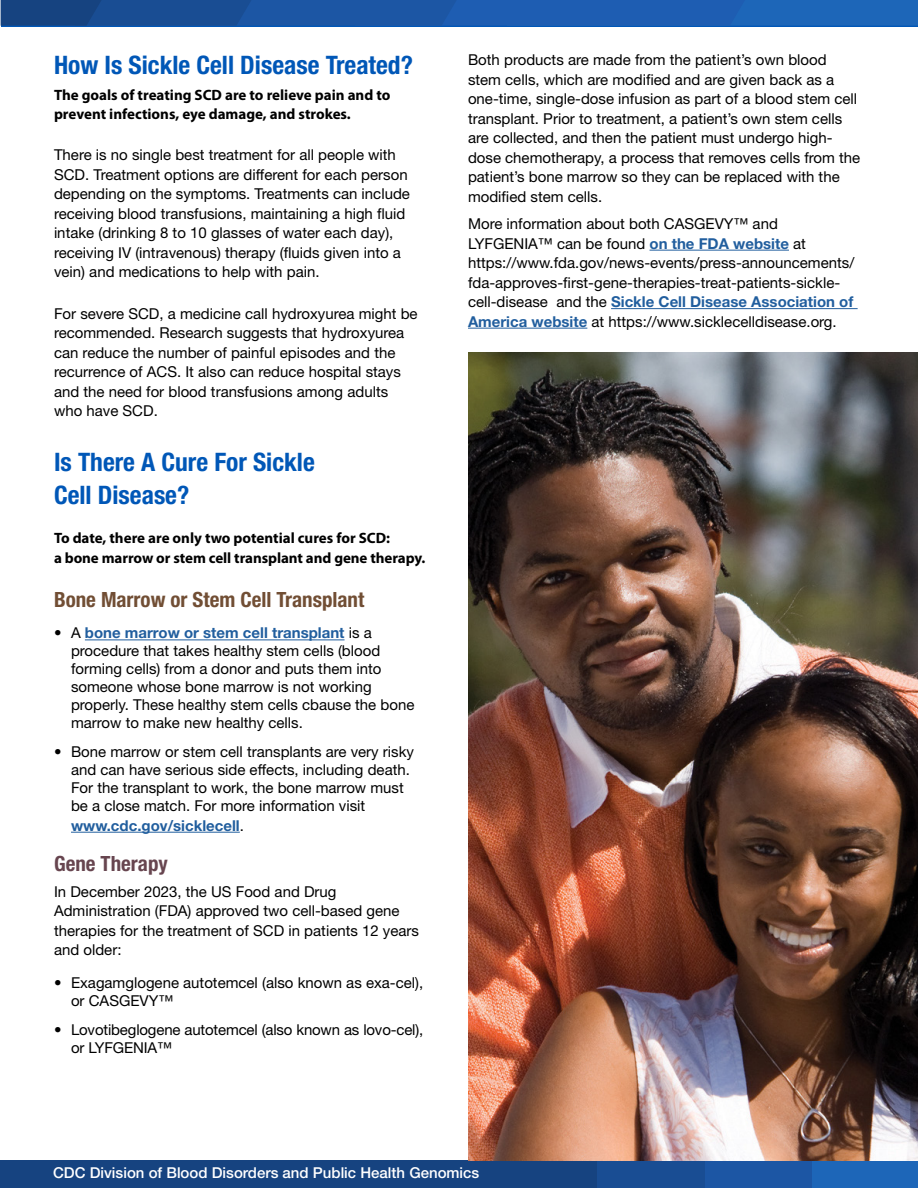
<style>
.page{position:relative;width:918px;height:1188px;background:#fff}
.page>*{position:absolute;margin:0;border:0;box-sizing:border-box;transform-origin:0 0}
.H2_Subhead{font:700 condensed 25.5px/33px "Helvetica Neue LT Std";color:#0057b7}
.t1{font:700 condensed 21px "Helvetica Neue LT Std";color:#714e34}
.t2{font:700 condensed 21px "Helvetica Neue LT Std";color:#67454f}
.t3{font:15px/19.5px "Helvetica Neue LT Std";color:#000}
.t4{font:700 15px/19.5px "Myriad Pro";color:#000}
.t5{font:500 15px "Helvetica Neue LT Std";color:#fff}
.t6{font:700 15px "Helvetica Neue LT Std";color:#215e9e}
.s1{font-weight:700;color:#215e9e}
.s2{font-weight:400;color:#000}
</style>
<div class="page">
<div style="left:1px;top:1161px;width:597px;height:27px;background:#164380"></div>
<div style="left:812px;top:1161px;width:106px;height:27px;background:#1d66b8"></div>
<div style="left:705px;top:1161px;width:107px;height:27px;background:#1c56a4"></div>
<div style="left:598px;top:1161px;width:107px;height:27px;background:#194d93"></div>
<hr style="left:1px;top:25px;width:917px;height:2px;background:#0057b7">
<svg style="left:1px;top:0;width:917px;height:26px;background:#1b57a6"></svg>
<hr style="left:85px;top:640px;width:260px;height:1px;background:#215e9e">
<hr style="left:71px;top:832px;width:169px;height:1px;background:#215e9e">
<hr style="left:650px;top:250px;width:139px;height:1px;background:#215e9e">
<hr style="left:611px;top:308px;width:247px;height:1px;background:#215e9e">
<hr style="left:468px;top:328px;width:119px;height:1px;background:#215e9e">
<img style="left:468px;top:352px;width:450px;height:809px">
<h2 class="H2_Subhead" style="left:54px;top:48px;width:361px">How Is Sickle Cell Disease Treated?</h2>
<p class="t4" style="left:54px;top:85px;width:338px">The goals of treating SCD are to relieve pain and to prevent infections, eye damage, and strokes.</p>
<p class="t3" style="left:54px;top:145px;width:357px">There is no single best treatment for all people with SCD. Treatment options are different for each person depending on the symptoms. Treatments can include receiving blood transfusions, maintaining a high fluid intake (drinking 8 to 10 glasses of water each day), receiving IV (intravenous) therapy (fluids given into a vein) and medications to help with pain.</p>
<p class="t3" style="left:54px;top:303px;width:365px">For severe SCD, a medicine call hydroxyurea might be recommended. Research suggests that hydroxyurea can reduce the number of painful episodes and the recurrence of ACS. It also can reduce hospital stays and the need for blood transfusions among adults who have SCD.</p>
<h2 class="H2_Subhead" style="left:54px;top:445px;width:262px">Is There A Cure For Sickle<br>Cell Disease?</h2>
<p class="t4" style="left:54px;top:529px;width:373px">To date, there are only two potential cures for SCD:<br>a bone marrow or stem cell transplant and gene therapy.</p>
<h3 class="t1" style="left:54px;top:587px;width:312px">Bone Marrow or Stem Cell Transplant</h3>
<p class="t3" style="left:71px;top:624px;width:345px;line-height:18px;text-indent:-17px">• A <span class="s1">bone marrow or stem cell transplant</span> is a procedure that takes healthy stem cells (blood forming cells) from a donor and puts them into someone whose bone marrow is not working properly. These healthy stem cells cbause the bone marrow to make new healthy cells.</p>
<p class="t3" style="left:71px;top:743px;width:345px;line-height:18px;text-indent:-17px">• Bone marrow or stem cell transplants are very risky and can have serious side effects, including death.<br>For the transplant to work, the bone marrow must be a close match. For more information visit</p>
<p class="t6" style="left:71px;top:816px;width:174px">www.cdc.gov/sicklecell<span class="s2">.</span></p>
<h3 class="t2" style="left:54px;top:851px;width:115px">Gene Therapy</h3>
<p class="t3" style="left:54px;top:882px;width:367px">In December 2023, the US Food and Drug Administration (FDA) approved two cell-based gene therapies for the treatment of SCD in patients 12 years and older:</p>
<p class="t3" style="left:71px;top:974px;width:354px;line-height:18px;text-indent:-17px">• Exagamglogene autotemcel (also known as exa-cel), or CASGEVY™</p>
<p class="t3" style="left:71px;top:1021px;width:354px;line-height:18px;text-indent:-17px">• Lovotibeglogene autotemcel (also known as lovo-cel), or LYFGENIA™</p>
<p class="t3" style="left:468px;top:50px;width:394px">Both products are made from the patient’s own blood stem cells, which are modified and are given back as a one-time, single-dose infusion as part of a blood stem cell transplant. Prior to treatment, a patient’s own stem cells are collected, and then the patient must undergo high&shy;dose chemotherapy, a process that removes cells from the patient’s bone marrow so they can be replaced with the modified stem cells.</p>
<p class="t3" style="left:468px;top:214px;width:388px">More information about both CASGEVY™ and LYFGENIA™ can be found <span class="s1">on the FDA website</span> at https://www.fda.gov/news-events/press-announcements/ fda-approves-first-gene-therapies-treat-patients-sickle&shy;cell-disease and the <span class="s1">Sickle Cell Disease Association of America website</span> at https://www.sicklecelldisease.org.</p>
<p class="t5" style="left:53px;top:1164px;width:428px">CDC Division of Blood Disorders and Public Health Genomics</p>
</div>
